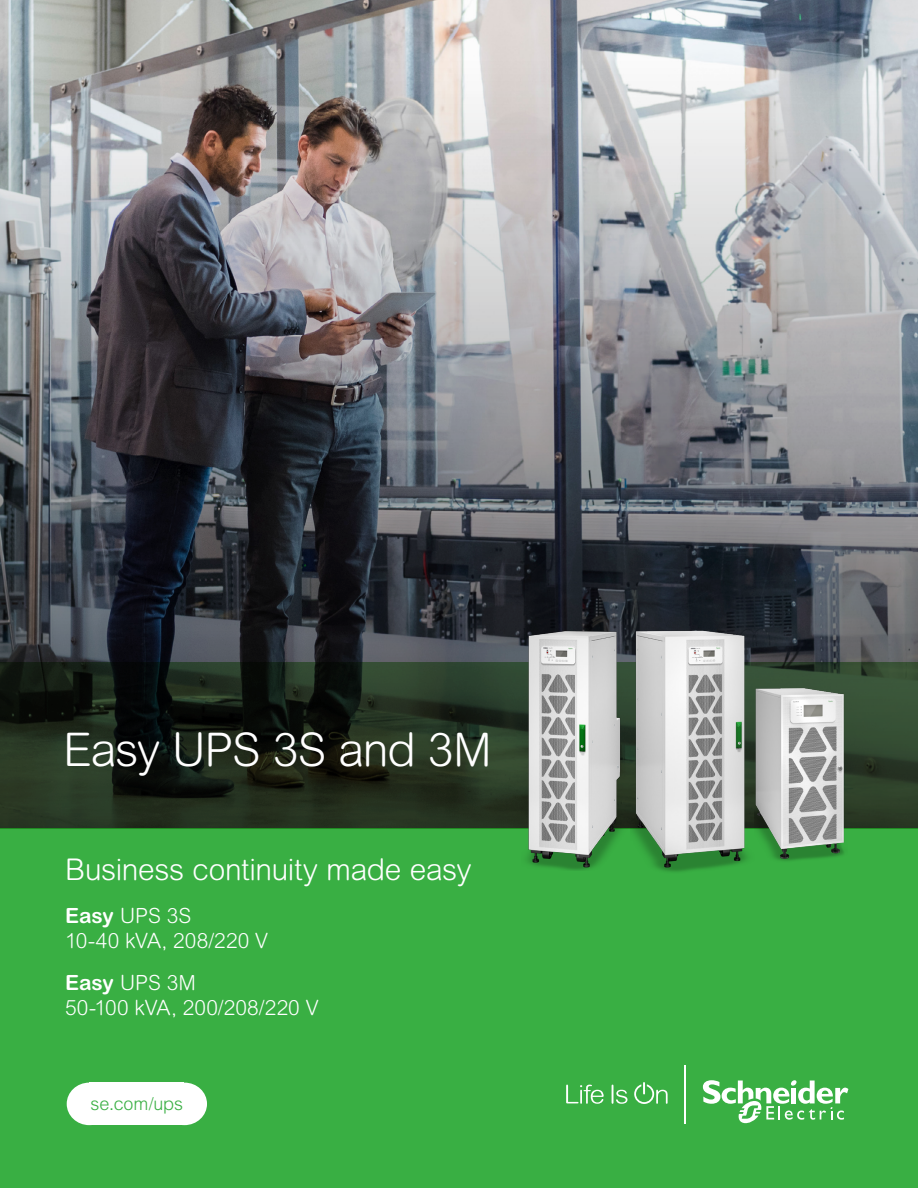
<style>
.page{position:relative;width:918px;height:1188px;background:#fff}
.page>*{position:absolute;margin:0;border:0;box-sizing:border-box;transform-origin:0 0}
.t1{font:300 46.5px "Arial Rounded MT Pro";letter-spacing:-.02em;color:#fff}
.t2{font:300 30px "Arial Rounded MT Pro";letter-spacing:-.01em;color:#fff}
.t3{font:300 21px/25.2px "Arial Rounded MT Pro";color:#fff}
.t4{font:300 18px "Arial MT Std";letter-spacing:-.005em;color:#39af43}
.s1{font-weight:700}
</style>
<div class="page">
<img style="left:0;top:0;width:918px;height:54px">
<img style="left:0;top:54px;width:918px;height:608px">
<div style="left:0;top:828px;width:918px;height:360px;background:#39af43"></div>
<svg style="left:566px;top:1085px;width:38px;height:19px"></svg>
<svg style="left:612px;top:1085px;width:16px;height:19px"></svg>
<svg style="left:634px;top:1082px;width:34px;height:22px"></svg>
<svg style="left:703px;top:1080px;width:145px;height:44px"></svg>
<hr style="left:685px;top:1065px;width:1px;height:59px;background:#fff">
<div style="left:67px;top:1083px;width:45px;height:42px;background:#fff;border-radius:50%"></div>
<div style="left:162px;top:1083px;width:45px;height:42px;background:#fff;border-radius:50%"></div>
<div style="left:89px;top:1083px;width:95px;height:42px;background:#fff"></div>
<svg style="left:0;top:662px;width:918px;height:166px;background:#202c1d"></svg>
<img style="left:521px;top:618px;width:109px;height:253px">
<img style="left:630px;top:618px;width:124px;height:254px">
<img style="left:754px;top:680px;width:94px;height:181px">
<h1 class="t1" style="left:63px;top:723px;width:430px">Easy UPS 3S and 3M</h1>
<h2 class="t2" style="left:65px;top:852px;width:408px">Business continuity made easy</h2>
<p class="t3" style="left:65px;top:903px;width:204px"><span class="s1">Easy</span> UPS 3S<br>10-40 kVA, 208/220 V</p>
<p class="t3" style="left:65px;top:971px;width:255px"><span class="s1">Easy</span> UPS 3M<br>50-100 kVA, 200/208/220 V</p>
<p class="t4" style="left:91px;top:1094px;width:94px">se.com/ups</p>
</div>
